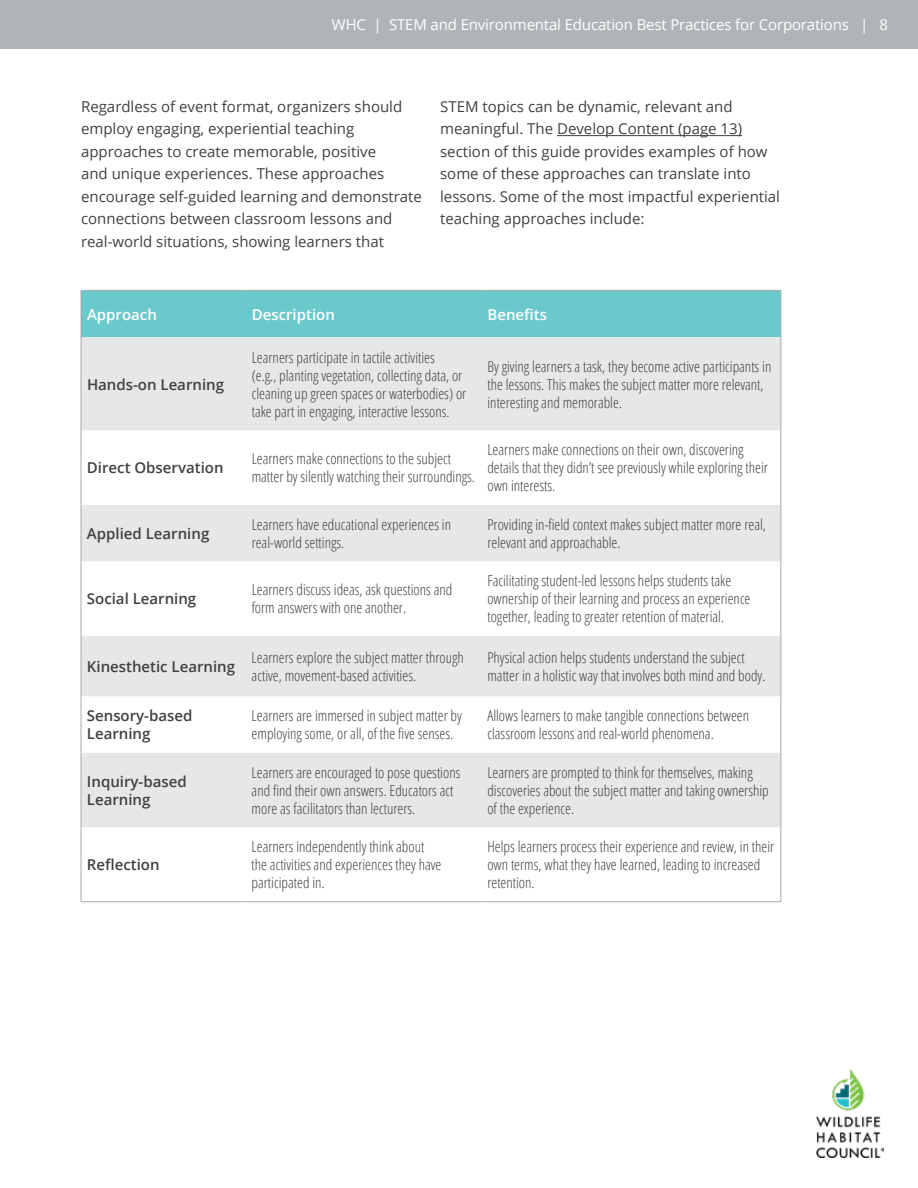
<style>
.page{position:relative;width:918px;height:1188px;background:#fff}
.page>*{position:absolute;margin:0;border:0;box-sizing:border-box;transform-origin:0 0}
.t1{font:300 condensed 15px/18px "Open Sans";color:#414042}
.t2{font:15px/22.5px "Open Sans";color:#414042}
.t3{font:600 15px/18px "Open Sans";color:#414042}
.t4{font:15px "Open Sans";letter-spacing:-.01em;color:#fff}
.t5{font:600 15px "Open Sans";color:#fff}
</style>
<div class="page">
<div style="left:0;top:0;width:918px;height:49px;background:#b1b4b6"></div>
<img style="left:817px;top:1069px;width:66px;height:89px">
<div style="left:82px;top:291px;width:699px;height:46px;background:#6ac9cb"></div>
<svg style="left:82px;top:337px;width:699px;height:490px;fill:#e6e7e8"></svg>
<hr style="left:81px;top:290px;width:165px;height:1px;background:#a7a9ac">
<hr style="left:81px;top:291px;width:1px;height:46px;background:#a7a9ac">
<hr style="left:246px;top:290px;width:235px;height:1px;background:#a7a9ac">
<hr style="left:481px;top:290px;width:300px;height:1px;background:#a7a9ac">
<hr style="left:781px;top:291px;width:1px;height:46px;background:#a7a9ac">
<hr style="left:81px;top:337px;width:1px;height:93px;background:#a7a9ac">
<hr style="left:781px;top:337px;width:1px;height:93px;background:#a7a9ac">
<hr style="left:81px;top:430px;width:1px;height:75px;background:#a7a9ac">
<hr style="left:781px;top:430px;width:1px;height:75px;background:#a7a9ac">
<hr style="left:81px;top:505px;width:1px;height:56px;background:#a7a9ac">
<hr style="left:781px;top:505px;width:1px;height:56px;background:#a7a9ac">
<hr style="left:81px;top:561px;width:1px;height:75px;background:#a7a9ac">
<hr style="left:781px;top:561px;width:1px;height:75px;background:#a7a9ac">
<hr style="left:81px;top:636px;width:1px;height:60px;background:#a7a9ac">
<hr style="left:781px;top:636px;width:1px;height:60px;background:#a7a9ac">
<hr style="left:81px;top:696px;width:1px;height:57px;background:#a7a9ac">
<hr style="left:781px;top:696px;width:1px;height:57px;background:#a7a9ac">
<hr style="left:81px;top:753px;width:1px;height:74px;background:#a7a9ac">
<hr style="left:781px;top:753px;width:1px;height:74px;background:#a7a9ac">
<hr style="left:81px;top:827px;width:1px;height:75px;background:#a7a9ac">
<hr style="left:781px;top:827px;width:1px;height:75px;background:#a7a9ac">
<hr style="left:81px;top:901px;width:165px;height:1px;background:#a7a9ac">
<hr style="left:246px;top:901px;width:235px;height:1px;background:#a7a9ac">
<hr style="left:481px;top:901px;width:300px;height:1px;background:#a7a9ac">
<hr style="left:557px;top:135px;width:185px;height:1px;background:#414042">
<p class="t4" style="left:332px;top:14px;width:558px">WHC | STEM and Environmental Education Best Practices for Corporations | 8</p>
<p class="t2" style="left:81px;top:95px;width:342px">Regardless of event format, organizers should employ engaging, experiential teaching approaches to create memorable, positive<br>and unique experiences. These approaches encourage self-guided learning and demonstrate connections between classroom lessons and real-world situations, showing learners that</p>
<p class="t2" style="left:440px;top:95px;width:341px">STEM topics can be dynamic, relevant and meaningful. The Develop Content (page 13) section of this guide provides examples of how some of these approaches can translate into lessons. Some of the most impactful experiential teaching approaches include:</p>
<p class="t5" style="left:87px;top:304px;width:71px">Approach</p>
<p class="t5" style="left:252px;top:304px;width:85px">Description</p>
<p class="t5" style="left:487px;top:304px;width:61px">Benefits</p>
<p class="t3" style="left:87px;top:375px;width:139px">Hands-on Learning</p>
<p class="t1" style="left:252px;top:348px;width:216px">Learners participate in tactile activities<br>(e.g., planting vegetation, collecting data, or cleaning up green spaces or waterbodies) or take part in engaging, interactive lessons.</p>
<p class="t1" style="left:487px;top:357px;width:285px">By giving learners a task, they become active participants in the lessons. This makes the subject matter more relevant, interesting and memorable.</p>
<p class="t3" style="left:87px;top:459px;width:138px">Direct Observation</p>
<p class="t1" style="left:252px;top:449px;width:225px">Learners make connections to the subject matter by silently watching their surroundings.</p>
<p class="t1" style="left:487px;top:440px;width:282px">Learners make connections on their own, discovering details that they didn’t see previously while exploring their own interests.</p>
<p class="t3" style="left:87px;top:524px;width:124px">Applied Learning</p>
<p class="t1" style="left:252px;top:515px;width:201px">Learners have educational experiences in real-world settings.</p>
<p class="t1" style="left:487px;top:515px;width:280px">Providing in-field context makes subject matter more real, relevant and approachable.</p>
<p class="t3" style="left:87px;top:590px;width:111px">Social Learning</p>
<p class="t1" style="left:252px;top:580px;width:202px">Learners discuss ideas, ask questions and form answers with one another.</p>
<p class="t1" style="left:487px;top:571px;width:265px">Facilitating student-led lessons helps students take ownership of their learning and process an experience together, leading to greater retention of material.</p>
<p class="t3" style="left:87px;top:657px;width:150px">Kinesthetic Learning</p>
<p class="t1" style="left:252px;top:648px;width:214px">Learners explore the subject matter through active, movement-based activities.</p>
<p class="t1" style="left:487px;top:648px;width:280px">Physical action helps students understand the subject matter in a holistic way that involves both mind and body.</p>
<p class="t3" style="left:87px;top:707px;width:107px">Sensory-based<br>Learning</p>
<p class="t1" style="left:252px;top:706px;width:212px">Learners are immersed in subject matter by employing some, or all, of the five senses.</p>
<p class="t1" style="left:487px;top:706px;width:263px">Allows learners to make tangible connections between classroom lessons and real-world phenomena.</p>
<p class="t3" style="left:87px;top:772px;width:101px">Inquiry-based<br>Learning</p>
<p class="t1" style="left:252px;top:763px;width:210px">Learners are encouraged to pose questions and find their own answers. Educators act more as facilitators than lecturers.</p>
<p class="t1" style="left:487px;top:763px;width:283px">Learners are prompted to think for themselves, making discoveries about the subject matter and taking ownership of the experience.</p>
<p class="t3" style="left:87px;top:856px;width:74px">Reflection</p>
<p class="t1" style="left:252px;top:837px;width:191px">Learners independently think about the activities and experiences they have participated in.</p>
<p class="t1" style="left:487px;top:837px;width:288px">Helps learners process their experience and review, in their own terms, what they have learned, leading to increased retention.</p>
</div>
